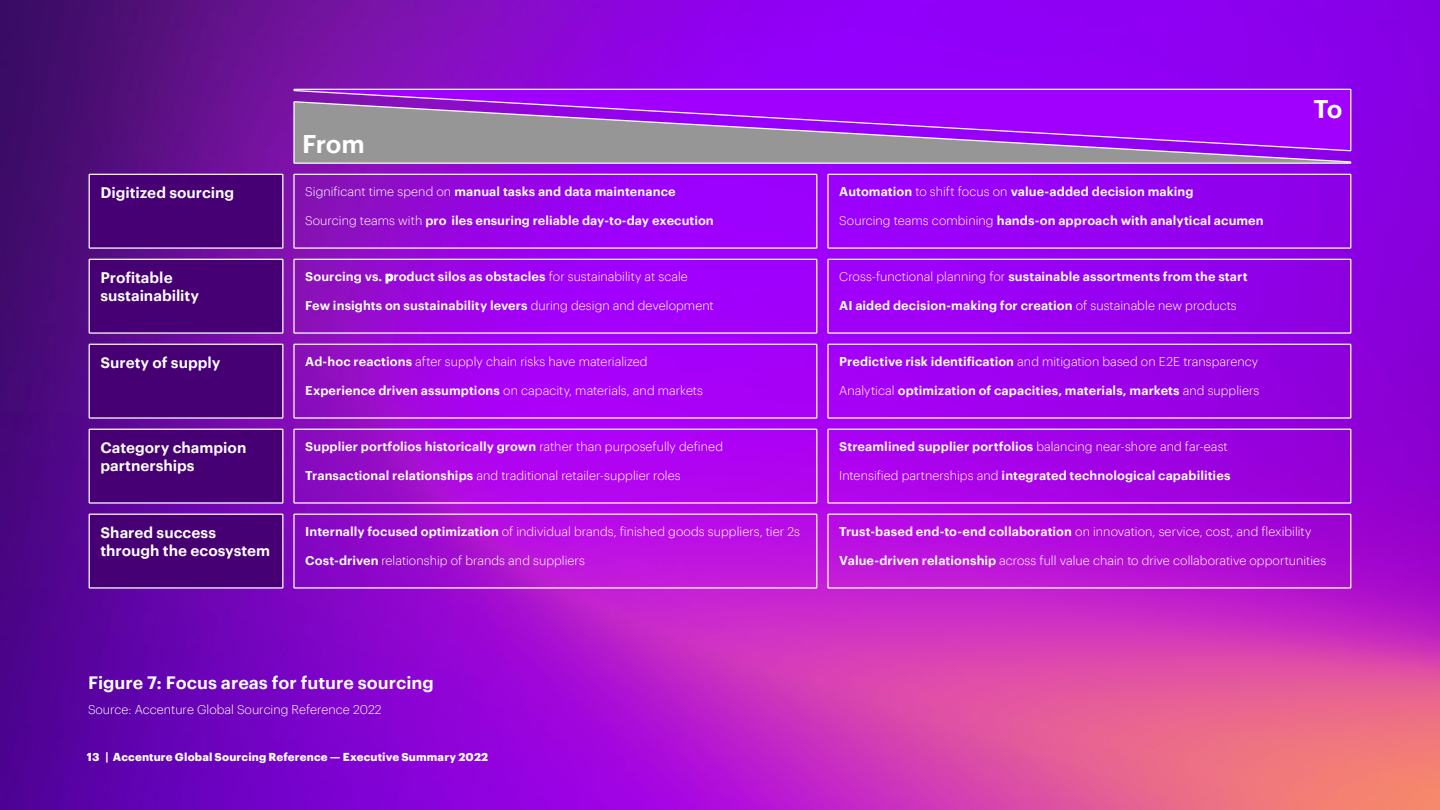
<style>
.page{position:relative;width:1440px;height:810px;background:#fff}
.page>*{position:absolute;margin:0;border:0;box-sizing:border-box;transform-origin:0 0}
.t1{font:600 25px "Graphik";letter-spacing:-.025em;color:#fff}
.t2{font:600 17.5px "Graphik";color:#fff}
.t3{font:600 15px/18px "Graphik";color:#fff}
.t4{font:600 12.5px "Graphik";letter-spacing:.005em;color:#fff}
.t5{font:300 12.5px "Graphik";color:#fff}
.t6{font:700 11.25px "Graphik";letter-spacing:.01em;color:#fff}
.s1{font-weight:300}
.s2{font-weight:600}
</style>
<div class="page">
<img style="left:0;top:0;width:1440px;height:810px">
<div style="left:89px;top:174px;width:194px;height:74px;background:#460073"></div>
<div style="left:89px;top:174px;width:194px;height:75px;border:1px solid #fff"></div>
<div style="left:293px;top:174px;width:524px;height:75px;border:1px solid #fff"></div>
<div style="left:827px;top:174px;width:524px;height:75px;border:1px solid #fff"></div>
<svg style="left:292px;top:100px;width:1060px;height:64px"></svg>
<svg style="left:293px;top:88px;width:1059px;height:64px"></svg>
<div style="left:89px;top:344px;width:194px;height:74px;background:#460073"></div>
<div style="left:89px;top:344px;width:194px;height:75px;border:1px solid #fff"></div>
<div style="left:293px;top:344px;width:524px;height:75px;border:1px solid #fff"></div>
<div style="left:827px;top:344px;width:524px;height:75px;border:1px solid #fff"></div>
<div style="left:89px;top:259px;width:194px;height:74px;background:#460073"></div>
<div style="left:89px;top:259px;width:194px;height:75px;border:1px solid #fff"></div>
<div style="left:293px;top:259px;width:524px;height:75px;border:1px solid #fff"></div>
<div style="left:827px;top:259px;width:524px;height:75px;border:1px solid #fff"></div>
<div style="left:89px;top:514px;width:194px;height:74px;background:#460073"></div>
<div style="left:89px;top:514px;width:194px;height:75px;border:1px solid #fff"></div>
<div style="left:293px;top:514px;width:524px;height:75px;border:1px solid #fff"></div>
<div style="left:827px;top:514px;width:524px;height:75px;border:1px solid #fff"></div>
<div style="left:89px;top:429px;width:194px;height:74px;background:#460073"></div>
<div style="left:89px;top:429px;width:194px;height:75px;border:1px solid #fff"></div>
<div style="left:293px;top:429px;width:524px;height:75px;border:1px solid #fff"></div>
<div style="left:827px;top:429px;width:524px;height:75px;border:1px solid #fff"></div>
<h1 class="t1" style="left:302px;top:125px;width:64px">From</h1>
<p class="t4" style="left:305px;top:182px;width:372px"><span class="s1">Significant time spend on</span> manual tasks and data maintenance</p>
<p class="t4" style="left:305px;top:211px;width:410px"><span class="s1">Sourcing teams with</span> pro iles ensuring reliable day-to-day execution</p>
<p class="t3" style="left:100px;top:182px;width:135px">Digitized sourcing</p>
<p class="t4" style="left:839px;top:182px;width:356px">Automation <span class="s1">to shift focus on</span> value-added decision making</p>
<p class="t4" style="left:839px;top:211px;width:426px"><span class="s1">Sourcing teams combining</span> hands-on approach with analytical acumen</p>
<p class="t4" style="left:305px;top:267px;width:384px">Sourcing vs. product silos as obstacles <span class="s1">for sustainability at scale</span></p>
<p class="t4" style="left:305px;top:296px;width:410px">Few insights on sustainability levers <span class="s1">during design and development</span></p>
<p class="t3" style="left:100px;top:267px;width:100px">Profitable sustainability</p>
<p class="t4" style="left:839px;top:267px;width:410px"><span class="s1">Cross-functional planning for</span> sustainable assortments from the start</p>
<p class="t4" style="left:839px;top:296px;width:399px">AI aided decision-making for creation <span class="s1">of sustainable new products</span></p>
<p class="t5" style="left:305px;top:352px;width:344px"><span class="s2">Ad-hoc reactions</span> after supply chain risks have materialized</p>
<p class="t5" style="left:305px;top:381px;width:399px"><span class="s2">Experience driven assumptions</span> on capacity, materials, and markets</p>
<p class="t3" style="left:100px;top:352px;width:121px">Surety of supply</p>
<p class="t5" style="left:839px;top:352px;width:420px"><span class="s2">Predictive risk identification</span> and mitigation based on E2E transparency</p>
<p class="t4" style="left:839px;top:381px;width:422px"><span class="s1">Analytical</span> optimization of capacities, materials, markets <span class="s1">and suppliers</span></p>
<p class="t4" style="left:305px;top:437px;width:419px">Supplier portfolios historically grown <span class="s1">rather than purposefully defined</span></p>
<p class="t5" style="left:305px;top:466px;width:377px"><span class="s2">Transactional relationships</span> and traditional retailer-supplier roles</p>
<p class="t3" style="left:100px;top:437px;width:147px">Category champion partnerships</p>
<p class="t5" style="left:839px;top:437px;width:390px"><span class="s2">Streamlined supplier portfolios</span> balancing near-shore and far-east</p>
<p class="t4" style="left:839px;top:466px;width:393px"><span class="s1">Intensified partnerships and</span> integrated technological capabilities</p>
<h1 class="t1" style="left:1314px;top:90px;width:30px">To</h1>
<p class="t5" style="left:305px;top:522px;width:496px"><span class="s2">Internally focused optimization</span> of individual brands, finished goods suppliers, tier 2s</p>
<p class="t5" style="left:305px;top:551px;width:281px"><span class="s2">Cost-driven</span> relationship of brands and suppliers</p>
<p class="t3" style="left:100px;top:522px;width:171px">Shared success through the ecosystem</p>
<p class="t5" style="left:839px;top:522px;width:474px"><span class="s2">Trust-based end-to-end collaboration</span> on innovation, service, cost, and flexibility</p>
<p class="t5" style="left:839px;top:551px;width:488px"><span class="s2">Value-driven relationship</span> across full value chain to drive collaborative opportunities</p>
<h2 class="t2" style="left:88px;top:669px;width:347px">Figure 7: Focus areas for future sourcing</h2>
<p class="t5" style="left:88px;top:700px;width:295px">Source: Accenture Global Sourcing Reference 2022</p>
<p class="t6" style="left:87px;top:749px;width:403px">13 | Accenture Global Sourcing Reference — Executive Summary 2022</p>
</div>
